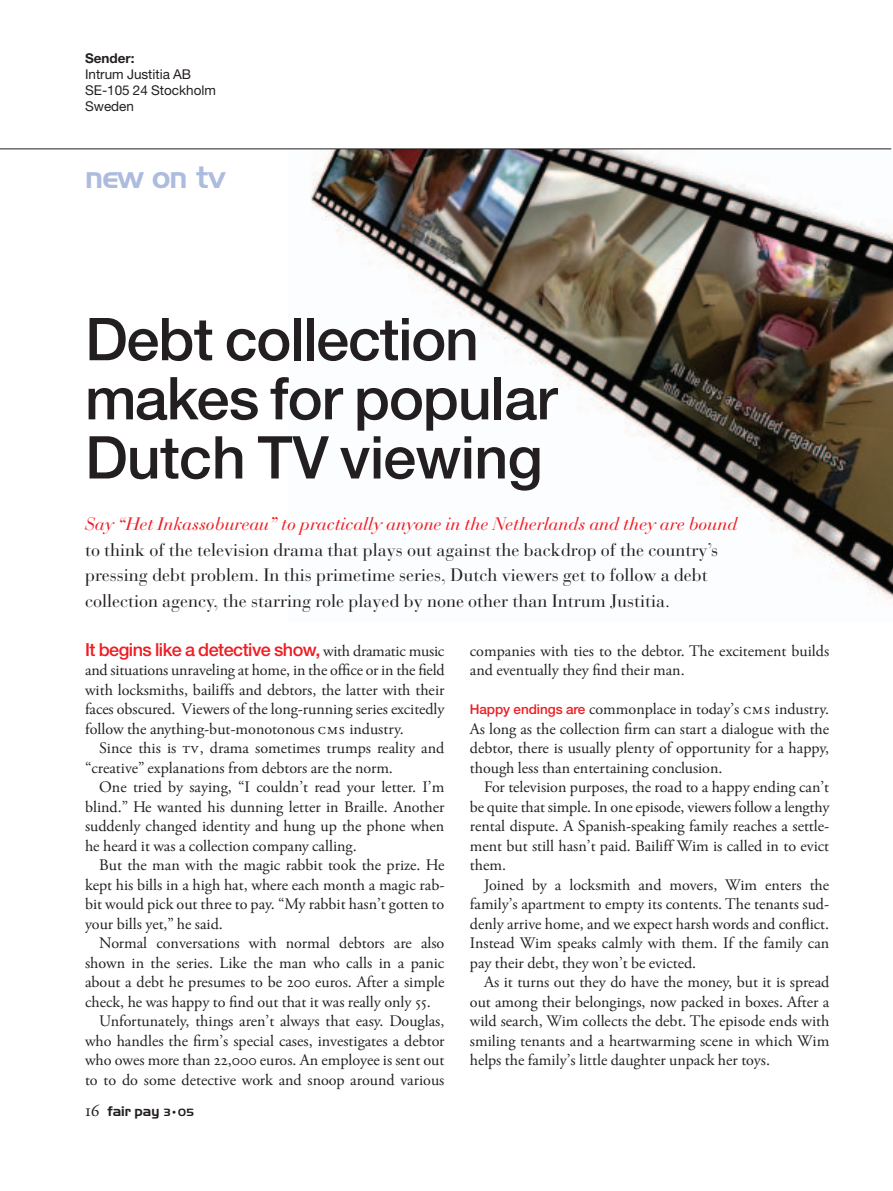
<style>
.page{position:relative;width:893px;height:1191px;background:#fff}
.page>*{position:absolute;margin:0;border:0;box-sizing:border-box;transform-origin:0 0}
.t1{font:500 59.1px/59.1px "Helvetica Neue";letter-spacing:-.015em;color:#231f20}
.t2{font:30px "Handel Gothic BT";letter-spacing:-.025em;color:#adbcde}
.t3{font:18px/25.5px "Bauer Bodoni";color:#231f20}
.t4{font:italic 18px "Bauer Bodoni";letter-spacing:-.005em;color:#ee1d23}
.t5{font:500 18px "Helvetica Neue";letter-spacing:-.03em;color:#ee1d23}
.t6{font:16.05px/19.5px "Cap Garamond";color:#231f20;text-align:justify}
.t7{font:13.5px/16.2px "Helvetica Neue";color:#231f20}
.t8{font:13.5px "Handel Gothic BT";color:#231f20}
.t9{font:700 13.5px "Helvetica Neue";color:#231f20}
.s1{font-family:"Cap Garamond";font-weight:400;font-size:16.05px;color:#231f20}
.s2{font-family:"Cap Garamond SC"}
.s3{font-family:"Cap Garamond";font-size:18px}
.s4{font-size:10.2px}
.s5{font-family:"Helvetica Neue";font-weight:500;font-size:13.5px;color:#ee1d23}
</style>
<div class="page">
<img style="left:310px;top:149px;width:583px;height:456px">
<hr style="left:0;top:149px;width:891px;height:1px;background:#231f20">
<p class="t9" style="left:85px;top:53px;width:51px">Sender:</p>
<p class="t7" style="left:85px;top:67px;width:132px">Intrum Justitia AB<br>SE-105 24 Stockholm<br>Sweden</p>
<h2 class="t2" style="left:85px;top:167px;width:143px">new on tv</h2>
<h1 class="t1" style="left:85px;top:315px;width:474px">Debt collection makes for popular<br>Dutch TV viewing</h1>
<p class="t4" style="left:85px;top:518px;width:654px">Say “Het Inkassobureau” to practically anyone in the Netherlands and they are bound</p>
<p class="t3" style="left:85px;top:539px;width:635px">to think of the television drama that plays out against the backdrop of the country’s pressing debt problem. In this primetime series, Dutch viewers get to follow a debt collection agency, the starring role played by none other than Intrum Justitia.</p>
<p class="t5" style="left:85px;top:643px;width:361px">It begins like a detective show, <span class="s1">with dramatic music</span></p>
<p class="t6" style="left:85px;top:662px;width:361px">and situations unraveling at home, in the office or in the field with locksmiths, bailiffs and debtors, the latter with their faces obscured. Viewers of the long-running series excitedly follow the anything-but-monotonous <span class="s2">CMS</span> industry.</p>
<p class="t6" style="left:85px;top:740px;width:361px;text-indent:14px">Since this is <span class="s2">TV</span>, drama sometimes trumps reality and “creative” explanations from debtors are the norm.</p>
<p class="t6" style="left:85px;top:779px;width:361px;text-indent:14px">One tried by saying, “I couldn’t read your letter. I’m blind.” He wanted his dunning letter in Braille. Another suddenly changed identity and hung up the phone when he heard it was a collection company calling.</p>
<p class="t6" style="left:85px;top:857px;width:361px;text-indent:14px">But the man with the magic rabbit took the prize. He kept his bills in a high hat, where each month a magic rab&shy;bit would pick out three to pay. “My rabbit hasn’t gotten to your bills yet,” he said.</p>
<p class="t6" style="left:99px;top:935px;width:347px">Normal conversations with normal debtors are also</p>
<p class="t6" style="left:85px;top:954px;width:361px">shown in the series. Like the man who calls in a panic</p>
<p class="t6" style="left:85px;top:974px;width:361px">about a debt he presumes to be 200 euros. After a simple</p>
<p class="t6" style="left:85px;top:993px;width:347px">check, he was happy to find out that it was really only 55.</p>
<p class="t6" style="left:99px;top:1013px;width:347px">Unfortunately, things aren’t always that easy. Douglas,</p>
<p class="t6" style="left:85px;top:1032px;width:361px">who handles the firm’s special cases, investigates a debtor</p>
<p class="t6" style="left:85px;top:1052px;width:361px">who owes more than 22,000 euros. An employee is sent out</p>
<p class="t6" style="left:85px;top:1071px;width:361px">to to do some detective work and snoop around various</p>
<p class="t8" style="left:85px;top:1106px;width:110px"><span class="s3">16</span> fair pay <span class="s4">3•05</span></p>
<p class="t6" style="left:470px;top:642px;width:361px">companies with ties to the debtor. The excitement builds and eventually they find their man.</p>
<p class="t6" style="left:470px;top:701px;width:361px"><span class="s5">Happy endings are</span> commonplace in today’s <span class="s2">CMS</span> industry.<br>As long as the collection firm can start a dialogue with the debtor, there is usually plenty of opportunity for a happy, though less than entertaining conclusion.</p>
<p class="t6" style="left:470px;top:779px;width:361px;text-indent:14px">For television purposes, the road to a happy ending can’t be quite that simple. In one episode, viewers follow a lengthy rental dispute. A Spanish-speaking family reaches a settle&shy;ment but still hasn’t paid. Bailiff Wim is called in to evict them.</p>
<p class="t6" style="left:470px;top:876px;width:361px;text-indent:14px">Joined by a locksmith and movers, Wim enters the family’s apartment to empty its contents. The tenants sud&shy;denly arrive home, and we expect harsh words and conflict.<br>Instead Wim speaks calmly with them. If the family can pay their debt, they won’t be evicted.</p>
<p class="t6" style="left:470px;top:974px;width:361px;text-indent:14px">As it turns out they do have the money, but it is spread out among their belongings, now packed in boxes. After a wild search, Wim collects the debt. The episode ends with smiling tenants and a heartwarming scene in which Wim helps the family’s little daughter unpack her toys.</p>
</div>
